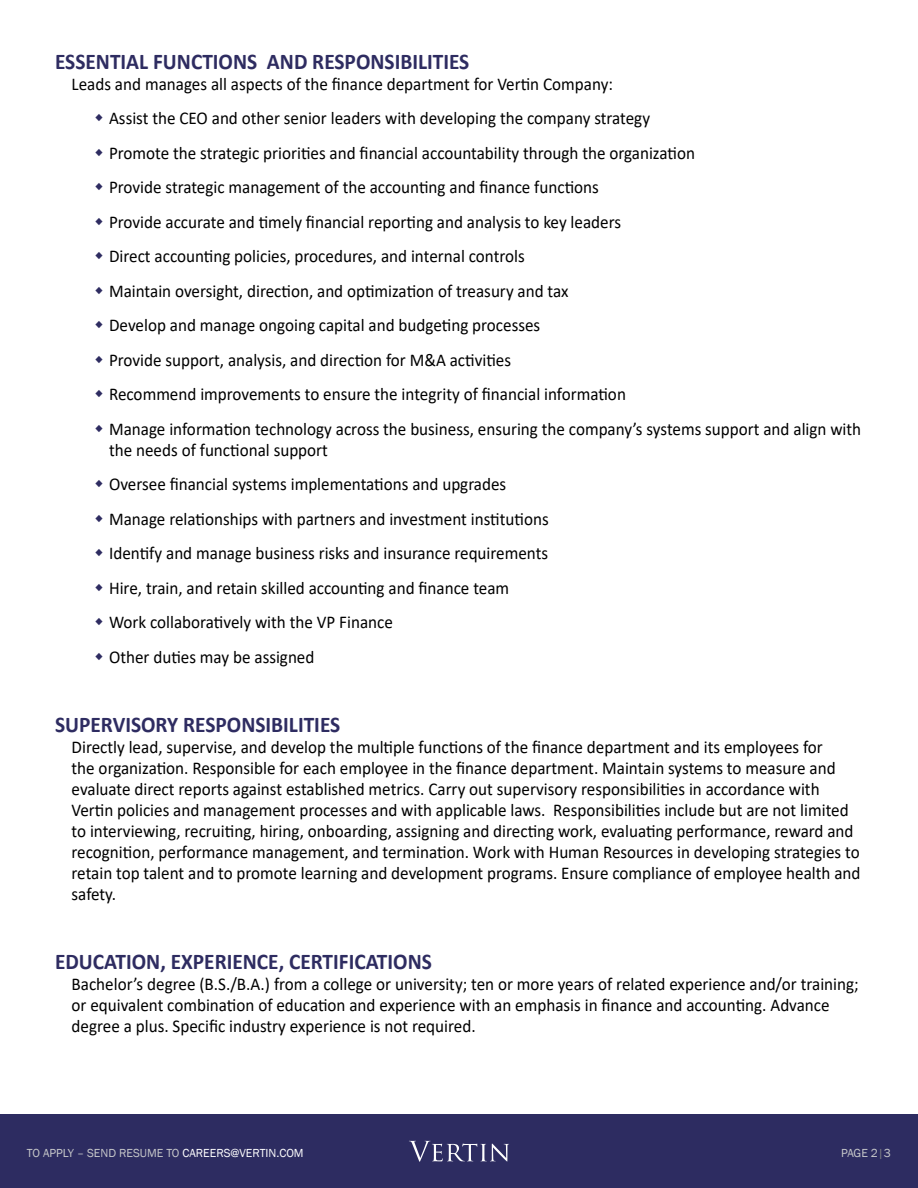
<style>
.page{position:relative;width:918px;height:1188px;background:#fff}
.page>*{position:absolute;margin:0;border:0;box-sizing:border-box;transform-origin:0 0}
.t1{font:700 22.5px "Calibri";color:#2e2c61;scale:.95 1}
.t2{font:18px/34.5px "Calibri";color:#000;scale:.95 1}
.t3{font:12px "Franklin Gothic";color:#c7c8ca}
.s1{color:#fff}
.s2{color:#808285}
</style>
<div class="page">
<div style="left:0;top:1115px;width:918px;height:73px;background:#2d2c61"></div>
<svg style="left:409px;top:1141px;width:100px;height:21px"></svg>
<p class="t1" style="left:55px;top:45px;width:438px">ESSENTIAL FUNCTIONS AND RESPONSIBILITIES</p>
<p class="t2" style="left:109px;top:66px;width:793px;text-indent:-38px">Leads and manages all aspects of the finance department for Vertin Company:<br>Assist the CEO and other senior leaders with developing the company strategy<br>Promote the strategic priorities and financial accountability through the organization<br>Provide strategic management of the accounting and finance functions<br>Provide accurate and timely financial reporting and analysis to key leaders<br>Direct accounting policies, procedures, and internal controls<br>Maintain oversight, direction, and optimization of treasury and tax<br>Develop and manage ongoing capital and budgeting processes<br>Provide support, analysis, and direction for M&amp;A activities<br>Recommend improvements to ensure the integrity of financial information<br>Manage information technology across the business, ensuring the company’s systems support and align with</p>
<p class="t2" style="left:109px;top:432px;width:464px">the needs of functional support<br>Oversee financial systems implementations and upgrades Manage relationships with partners and investment institutions Identify and manage business risks and insurance requirements Hire, train, and retain skilled accounting and finance team Work collaboratively with the VP Finance<br>Other duties may be assigned</p>
<p class="t1" style="left:55px;top:708px;width:302px">SUPERVISORY RESPONSIBILITIES</p>
<p class="t2" style="left:72px;top:736px;width:832px;line-height:21px">Directly lead, supervise, and develop the multiple functions of the finance department and its employees for<br>the organization. Responsible for each employee in the finance department. Maintain systems to measure and evaluate direct reports against established metrics. Carry out supervisory responsibilities in accordance with Vertin policies and management processes and with applicable laws. Responsibilities include but are not limited to interviewing, recruiting, hiring, onboarding, assigning and directing work, evaluating performance, reward and recognition, performance management, and termination. Work with Human Resources in developing strategies to retain top talent and to promote learning and development programs. Ensure compliance of employee health and safety.</p>
<p class="t1" style="left:55px;top:945px;width:398px">EDUCATION, EXPERIENCE, CERTIFICATIONS</p>
<p class="t2" style="left:72px;top:973px;width:830px;line-height:21px">Bachelor’s degree (B.S./B.A.) from a college or university; ten or more years of related experience and/or training; or equivalent combination of education and experience with an emphasis in finance and accounting. Advance degree a plus. Specific industry experience is not required.</p>
<p class="t3" style="left:27px;top:1146px;width:278px">TO APPLY – SEND RESUME TO <span class="s1">CAREERS@VERTIN.COM</span></p>
<p class="t3" style="left:841px;top:1146px;width:51px">PAGE 2<span class="s2">|</span>3</p>
</div>
